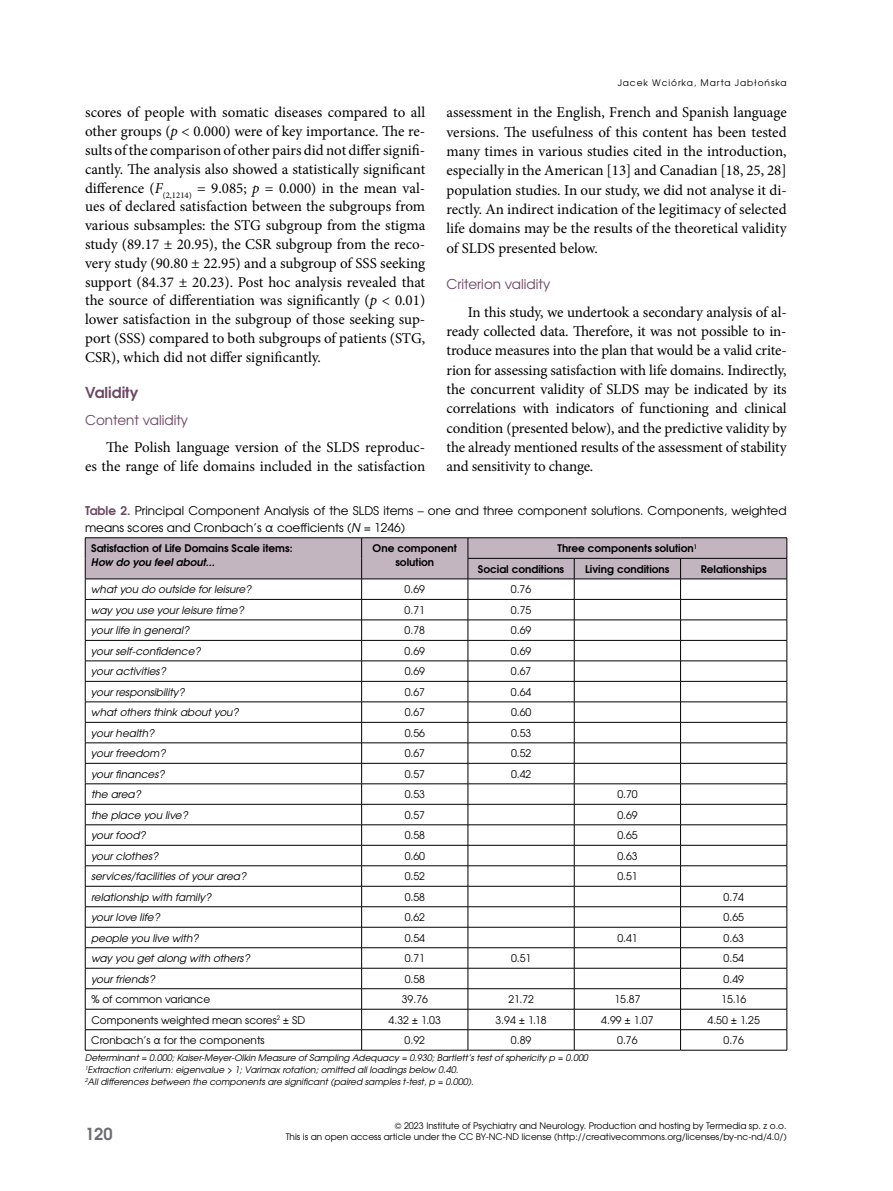
<style>
.page{position:relative;width:893px;height:1191px;background:#fff}
.page>*{position:absolute;margin:0;border:0;box-sizing:border-box;transform-origin:0 0}
.t1{font:700 16.5px "Te X Gyre Adventor";color:#6d6e71}
.t2{font:15px/19.4px "Minion Pro";letter-spacing:-.005em;color:#000;text-align:justify}
.t3{font:700 15px "Te X Gyre Adventor";color:#6c4764}
.t4{font:13.5px "Te X Gyre Adventor";color:#6c4764}
.t5{font:12px/16.5px "Te X Gyre Adventor";color:#000}
.t6{font:italic 10.5px "Te X Gyre Adventor";color:#000}
.t7{font:10.5px "Te X Gyre Adventor";color:#000}
.t8{font:700 10.5px/13.5px "Te X Gyre Adventor";color:#000;text-align:center}
.t9{font:italic 700 10.5px "Te X Gyre Adventor";color:#000}
.t10{font:italic 9px/12px "Te X Gyre Adventor";color:#000}
.t11{font:9px/10.8px "Te X Gyre Adventor";color:#000;text-align:right}
.t12{font:9px "Te X Gyre Adventor";letter-spacing:.1em;color:#000}
.s1{font-weight:700;color:#6c4764}
.s2{font-style:italic}
</style>
<div class="page">
<hr style="left:85px;top:537px;width:277px;height:1px;background:#000">
<hr style="left:362px;top:537px;width:106px;height:1px;background:#000">
<hr style="left:468px;top:537px;width:106px;height:1px;background:#000">
<hr style="left:574px;top:537px;width:107px;height:1px;background:#000">
<hr style="left:681px;top:537px;width:106px;height:1px;background:#000">
<svg style="left:85px;top:538px;width:703px;height:512px"></svg>
<hr style="left:85px;top:1050px;width:277px;height:1px;background:#000">
<hr style="left:362px;top:1050px;width:106px;height:1px;background:#000">
<hr style="left:468px;top:1050px;width:106px;height:1px;background:#000">
<hr style="left:574px;top:1050px;width:107px;height:1px;background:#000">
<hr style="left:681px;top:1050px;width:106px;height:1px;background:#000">
<p class="t12" style="left:618px;top:75px;width:170px">Jacek Wciórka, Marta Jabłońska</p>
<p class="t2" style="left:446px;top:103px;width:342px">assessment in the English, French and Spanish language versions. The usefulness of this content has been tested many times in various studies cited in the introduction, especially in the American [13] and Canadian [18, 25, 28] population studies. In our study, we did not analyse it di&shy;rectly. An indirect indication of the legitimacy of selected life domains may be the results of the theoretical validity of SLDS presented below.</p>
<p class="t4" style="left:446px;top:273px;width:105px">Criterion validity</p>
<p class="t2" style="left:446px;top:302px;width:342px;text-indent:21px">In this study, we undertook a secondary analysis of al&shy;ready collected data. Therefore, it was not possible to in&shy;troduce measures into the plan that would be a valid crite&shy;rion for assessing satisfaction with life domains. Indirectly, the concurrent validity of SLDS may be indicated by its correlations with indicators of functioning and clinical condition (presented below), and the predictive validity by the already mentioned results of the assessment of stability and sensitivity to change.</p>
<p class="t5" style="left:85px;top:501px;width:703px"><span class="s1">Table 2.</span> Principal Component Analysis of the SLDS items – one and three component solutions. Components, weighted means scores and Cronbach’s α coefficients (<span class="s2">N</span> = 1246)</p>
<p class="t8" style="left:91px;top:541px;width:203px">Satisfaction of Life Domains Scale items:</p>
<p class="t9" style="left:91px;top:553px;width:125px">How do you feel about...</p>
<p class="t2" style="left:85px;top:103px;width:342px;line-height:18.8px">scores of people with somatic diseases compared to all other groups (<span class="s2">p</span> &lt; 0.000) were of key importance. The re&shy;sults of the comparison of other pairs did not differ signifi&shy;cantly. The analysis also showed a statistically significant difference (<span class="s2">F</span><sub>(2,1214)</sub> = 9.085; <span class="s2">p</span> = 0.000) in the mean val&shy;ues of declared satisfaction between the subgroups from various subsamples: the STG subgroup from the stigma study (89.17 ± 20.95), the CSR subgroup from the reco&shy;very study (90.80 ± 22.95) and a subgroup of SSS seeking support (84.37 ± 20.23). Post hoc analysis revealed that the source of differentiation was significantly (<span class="s2">p</span> &lt; 0.01) lower satisfaction in the subgroup of those seeking sup&shy;port (SSS) compared to both subgroups of patients (STG, CSR), which did not differ significantly.</p>
<p class="t3" style="left:85px;top:379px;width:55px">Validity</p>
<p class="t4" style="left:85px;top:409px;width:105px">Content validity</p>
<p class="t2" style="left:85px;top:438px;width:342px;line-height:18.8px;text-align:right">The Polish language version of the SLDS reproduc-<br>es the range of life domains included in the satisfaction</p>
<p class="t8" style="left:373px;top:541px;width:86px">One component solution</p>
<p class="t8" style="left:478px;top:537px;width:221px;line-height:20.5px;text-align:left;text-indent:80px">Three components solution<sup>1<br></sup>Social conditions</p>
<p class="t8" style="left:585px;top:561px;width:86px">Living conditions</p>
<p class="t8" style="left:701px;top:561px;width:67px">Relationships</p>
<p class="t6" style="left:91px;top:581px;width:162px">what you do outside for leisure?</p>
<p class="t7" style="left:405px;top:581px;width:22px">0.69</p>
<p class="t7" style="left:511px;top:581px;width:22px">0.76</p>
<p class="t6" style="left:91px;top:602px;width:155px">way you use your leisure time?</p>
<p class="t7" style="left:405px;top:602px;width:22px">0.71</p>
<p class="t7" style="left:511px;top:602px;width:22px">0.75</p>
<p class="t6" style="left:91px;top:622px;width:100px">your life in general?</p>
<p class="t7" style="left:405px;top:622px;width:22px">0.78</p>
<p class="t7" style="left:511px;top:622px;width:22px">0.69</p>
<p class="t6" style="left:91px;top:642px;width:111px">your self-confidence?</p>
<p class="t7" style="left:405px;top:642px;width:22px">0.69</p>
<p class="t7" style="left:511px;top:642px;width:22px">0.69</p>
<p class="t6" style="left:91px;top:663px;width:76px">your activities?</p>
<p class="t7" style="left:405px;top:663px;width:22px">0.69</p>
<p class="t7" style="left:511px;top:663px;width:22px">0.67</p>
<p class="t6" style="left:91px;top:683px;width:95px">your responsibility?</p>
<p class="t7" style="left:405px;top:683px;width:22px">0.67</p>
<p class="t7" style="left:511px;top:683px;width:22px">0.64</p>
<p class="t6" style="left:91px;top:704px;width:149px">what others think about you?</p>
<p class="t7" style="left:405px;top:704px;width:22px">0.67</p>
<p class="t7" style="left:511px;top:704px;width:22px">0.60</p>
<p class="t6" style="left:91px;top:724px;width:65px">your health?</p>
<p class="t7" style="left:405px;top:724px;width:22px">0.56</p>
<p class="t7" style="left:511px;top:724px;width:22px">0.53</p>
<p class="t6" style="left:91px;top:745px;width:76px">your freedom?</p>
<p class="t7" style="left:405px;top:745px;width:22px">0.67</p>
<p class="t7" style="left:511px;top:745px;width:22px">0.52</p>
<p class="t6" style="left:91px;top:765px;width:75px">your finances?</p>
<p class="t7" style="left:405px;top:765px;width:22px">0.57</p>
<p class="t7" style="left:511px;top:765px;width:22px">0.42</p>
<p class="t6" style="left:91px;top:786px;width:51px">the area?</p>
<p class="t7" style="left:405px;top:786px;width:22px">0.53</p>
<p class="t7" style="left:617px;top:786px;width:22px">0.70</p>
<p class="t6" style="left:91px;top:806px;width:98px">the place you live?</p>
<p class="t7" style="left:405px;top:806px;width:22px">0.57</p>
<p class="t7" style="left:617px;top:806px;width:22px">0.69</p>
<p class="t6" style="left:91px;top:827px;width:56px">your food?</p>
<p class="t7" style="left:405px;top:827px;width:22px">0.58</p>
<p class="t7" style="left:617px;top:827px;width:22px">0.65</p>
<p class="t6" style="left:91px;top:847px;width:69px">your clothes?</p>
<p class="t7" style="left:405px;top:847px;width:22px">0.60</p>
<p class="t7" style="left:617px;top:847px;width:22px">0.63</p>
<p class="t6" style="left:91px;top:868px;width:157px">services/facilities of your area?</p>
<p class="t7" style="left:405px;top:868px;width:22px">0.52</p>
<p class="t7" style="left:617px;top:868px;width:22px">0.51</p>
<p class="t6" style="left:91px;top:888px;width:122px">relationship with family?</p>
<p class="t7" style="left:405px;top:888px;width:22px">0.58</p>
<p class="t7" style="left:724px;top:888px;width:22px">0.74</p>
<p class="t6" style="left:91px;top:909px;width:70px">your love life?</p>
<p class="t7" style="left:405px;top:909px;width:22px">0.62</p>
<p class="t7" style="left:724px;top:909px;width:22px">0.65</p>
<p class="t6" style="left:91px;top:929px;width:109px">people you live with?</p>
<p class="t7" style="left:405px;top:929px;width:22px">0.54</p>
<p class="t7" style="left:617px;top:929px;width:22px">0.41</p>
<p class="t7" style="left:724px;top:929px;width:22px">0.63</p>
<p class="t6" style="left:91px;top:950px;width:160px">way you get along with others?</p>
<p class="t7" style="left:405px;top:950px;width:22px">0.71</p>
<p class="t7" style="left:511px;top:950px;width:22px">0.51</p>
<p class="t7" style="left:724px;top:950px;width:22px">0.54</p>
<p class="t6" style="left:91px;top:970px;width:65px">your friends?</p>
<p class="t7" style="left:405px;top:970px;width:22px">0.58</p>
<p class="t7" style="left:724px;top:970px;width:22px">0.49</p>
<p class="t7" style="left:91px;top:991px;width:120px">% of common variance</p>
<p class="t7" style="left:402px;top:991px;width:28px">39.76</p>
<p class="t7" style="left:508px;top:991px;width:27px">21.72</p>
<p class="t7" style="left:614px;top:991px;width:28px">15.87</p>
<p class="t7" style="left:721px;top:991px;width:27px">15.16</p>
<p class="t7" style="left:91px;top:1011px;width:215px">Components weighted mean scores<sup>2</sup> ± SD</p>
<p class="t7" style="left:389px;top:1011px;width:54px">4.32 ± 1.03</p>
<p class="t7" style="left:495px;top:1011px;width:53px">3.94 ± 1.18</p>
<p class="t7" style="left:601px;top:1011px;width:54px">4.99 ± 1.07</p>
<p class="t7" style="left:708px;top:1011px;width:54px">4.50 ± 1.25</p>
<p class="t7" style="left:91px;top:1032px;width:175px">Cronbach’s α for the components</p>
<p class="t7" style="left:405px;top:1032px;width:22px">0.92</p>
<p class="t7" style="left:511px;top:1032px;width:22px">0.89</p>
<p class="t7" style="left:617px;top:1032px;width:22px">0.76</p>
<p class="t7" style="left:724px;top:1032px;width:22px">0.76</p>
<p class="t10" style="left:85px;top:1050px;width:505px">Determinant = 0.000; Kaiser-Meyer-Olkin Measure of Sampling Adequacy = 0.930; Bartlett’s test of sphericity p = 0.000<br><sup>1</sup>Extraction criterium: eigenvalue &gt; 1; Varimax rotation; omitted all loadings below 0.40.<br><sup>2</sup>All differences between the components are significant (paired samples t-test, p = 0.000).</p>
<p class="t1" style="left:85px;top:1119px;width:29px">120</p>
<p class="t11" style="left:286px;top:1119px;width:502px">© 2023 Institute of Psychiatry and Neurology. Production and hosting by Termedia sp. z o.o.<br>This is an open access article under the CC BY-NC-ND license (http://creativecommons.org/licenses/by-nc-nd/4.0/)</p>
</div>
